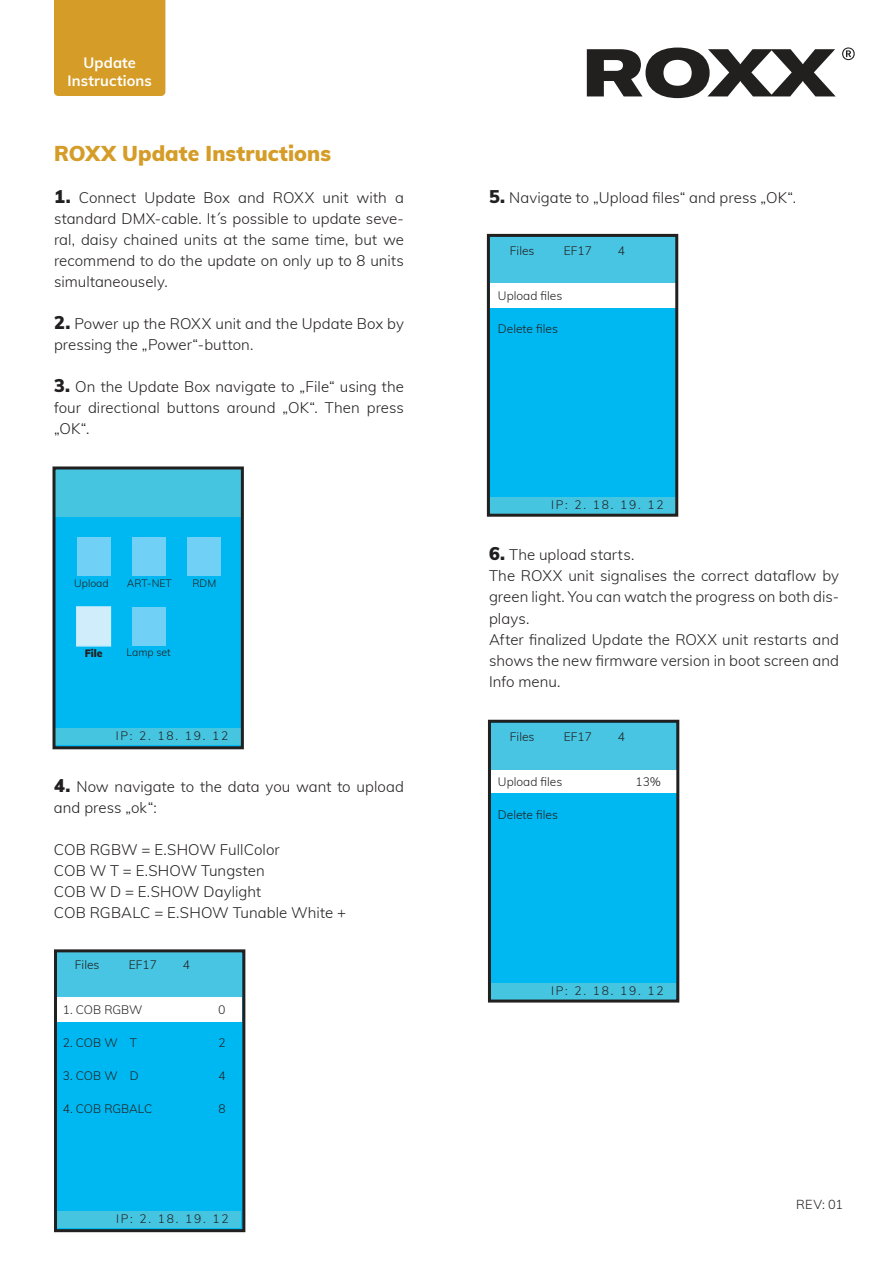
<style>
.page{position:relative;width:893px;height:1263px;background:#fff}
.page>*{position:absolute;margin:0;border:0;box-sizing:border-box;transform-origin:0 0}
.t1{font:900 21px "Muli";letter-spacing:.005em;color:#d59c27}
.t2{font:300 15px/21px "Muli";letter-spacing:.005em;color:#221f1f}
.t3{font:700 15px/18px "Muli";letter-spacing:.01em;color:#fff;text-align:center}
.t4{font:300 12.75px "Muli";color:#221f1f}
.t5{font:300 12px "Muli";color:#221f1f}
.t6{font:300 10.5px "Muli";color:#221f1f}
.t7{font:900 10.5px "Muli";color:#221f1f}
.s1{font-weight:900;font-size:18px}
</style>
<div class="page">
<div style="left:54px;top:467px;width:189px;height:279px;background:#00b8f1"></div>
<div style="left:55px;top:469px;width:186px;height:48px;background:#46c5e1"></div>
<div style="left:56px;top:728px;width:185px;height:17px;background:#46c5e1"></div>
<div style="left:77px;top:537px;width:33px;height:39px;background:#70d0f6"></div>
<div style="left:132px;top:537px;width:34px;height:39px;background:#70d0f6"></div>
<div style="left:187px;top:537px;width:34px;height:39px;background:#70d0f6"></div>
<svg style="left:76px;top:606px;width:35px;height:40px"></svg>
<div style="left:132px;top:607px;width:34px;height:39px;background:#70d0f6"></div>
<div style="left:54px;top:950px;width:189px;height:280px;background:#00b8f1"></div>
<div style="left:56px;top:952px;width:186px;height:47px;background:#48c5e2"></div>
<div style="left:56px;top:1211px;width:185px;height:17px;background:#46c5e1"></div>
<div style="left:56px;top:998px;width:186px;height:24px;background:#fff"></div>
<div style="left:489px;top:236px;width:189px;height:280px;background:#00b8f1"></div>
<div style="left:491px;top:237px;width:186px;height:48px;background:#48c5e2"></div>
<div style="left:491px;top:497px;width:185px;height:17px;background:#46c5e1"></div>
<div style="left:491px;top:283px;width:186px;height:24px;background:#fff"></div>
<div style="left:489px;top:722px;width:189px;height:279px;background:#00b8f1"></div>
<div style="left:490px;top:724px;width:186px;height:46px;background:#48c5e2"></div>
<div style="left:491px;top:983px;width:185px;height:17px;background:#46c5e1"></div>
<div style="left:490px;top:770px;width:189px;height:23px;background:#fff"></div>
<div style="left:54px;top:0;width:111px;height:96px;background:#d59c27"></div>
<svg style="left:587px;top:48px;width:249px;height:50px"></svg>
<svg style="left:842px;top:47px;width:13px;height:13px"></svg>
<div style="left:53px;top:466px;width:191px;height:283px;border:3px solid #221f1f"></div>
<div style="left:54px;top:949px;width:191px;height:283px;border:3px solid #221f1f"></div>
<div style="left:488px;top:720px;width:191px;height:282px;border:3px solid #221f1f"></div>
<div style="left:487px;top:234px;width:191px;height:283px;border:3px solid #221f1f"></div>
<p class="t3" style="left:68px;top:55px;width:86px">Update<br>Instructions</p>
<h1 class="t1" style="left:54px;top:146px;width:279px">ROXX Update Instructions</h1>
<p class="t2" style="left:54px;top:189px;width:351px;text-align:justify"><span class="s1">1.</span> Connect Update Box and ROXX unit with a standard DMX-cable. It´s possible to update seve&shy;ral, daisy chained units at the same time, but we recommend to do the update on only up to 8 units simultaneousely.</p>
<p class="t2" style="left:54px;top:315px;width:351px"><span class="s1">2.</span> Power up the ROXX unit and the Update Box by pressing the „Power“-button.</p>
<p class="t2" style="left:54px;top:378px;width:351px;text-align:justify"><span class="s1">3.</span> On the Update Box navigate to „File“ using the four directional buttons around „OK“. Then press „OK“.</p>
<p class="t6" style="left:74px;top:579px;width:36px">Upload</p>
<p class="t6" style="left:127px;top:579px;width:46px">ART-NET</p>
<p class="t6" style="left:192px;top:579px;width:25px">RDM</p>
<p class="t7" style="left:85px;top:649px;width:20px">File</p>
<p class="t6" style="left:126px;top:648px;width:46px">Lamp set</p>
<p class="t5" style="left:116px;top:731px;width:114px">IP: 2. 18. 19. 12</p>
<p class="t2" style="left:54px;top:777px;width:351px"><span class="s1">4.</span> Now navigate to the data you want to upload and press „ok“:</p>
<p class="t2" style="left:54px;top:840px;width:294px">COB RGBW = E.SHOW FullColor<br>COB W T = E.SHOW Tungsten<br>COB W D = E.SHOW Daylight<br>COB RGBALC = E.SHOW Tunable White +</p>
<p class="t5" style="left:75px;top:960px;width:26px">Files</p>
<p class="t5" style="left:129px;top:960px;width:30px">EF17</p>
<p class="t5" style="left:183px;top:960px;width:9px">4</p>
<p class="t5" style="left:63px;top:1005px;width:81px">1. COB RGBW</p>
<p class="t5" style="left:63px;top:1038px;width:76px">2. COB W T</p>
<p class="t5" style="left:218px;top:1038px;width:9px">2</p>
<p class="t5" style="left:63px;top:1071px;width:77px">3. COB W D</p>
<p class="t5" style="left:218px;top:1071px;width:9px">4</p>
<p class="t5" style="left:63px;top:1104px;width:91px">4. COB RGBALC</p>
<p class="t5" style="left:218px;top:1104px;width:9px">8</p>
<p class="t5" style="left:116px;top:1214px;width:114px">IP: 2. 18. 19. 12</p>
<p class="t2" style="left:489px;top:187px;width:308px"><span class="s1">5.</span> Navigate to „Upload files“ and press „OK“.</p>
<p class="t5" style="left:510px;top:246px;width:26px">Files</p>
<p class="t5" style="left:564px;top:246px;width:30px">EF17</p>
<p class="t5" style="left:618px;top:246px;width:9px">4</p>
<p class="t5" style="left:498px;top:287px;width:66px">Upload files</p>
<p class="t5" style="left:498px;top:320px;width:62px">Delete files</p>
<p class="t5" style="left:551px;top:500px;width:114px">IP: 2. 18. 19. 12</p>
<p class="t2" style="left:489px;top:546px;width:351px"><span class="s1">6.</span> The upload starts.<br>The ROXX unit signalises the correct dataflow by green light. You can watch the progress on both dis&shy;plays.<br>After finalized Update the ROXX unit restarts and shows the new firmware version in boot screen and Info menu.</p>
<p class="t5" style="left:510px;top:732px;width:26px">Files</p>
<p class="t5" style="left:564px;top:732px;width:30px">EF17</p>
<p class="t5" style="left:618px;top:732px;width:9px">4</p>
<p class="t5" style="left:498px;top:773px;width:66px">Upload files</p>
<p class="t5" style="left:636px;top:777px;width:27px">13%</p>
<p class="t5" style="left:498px;top:806px;width:62px">Delete files</p>
<p class="t5" style="left:551px;top:986px;width:114px">IP: 2. 18. 19. 12</p>
<p class="t4" style="left:796px;top:1199px;width:48px">REV: 01</p>
</div>
